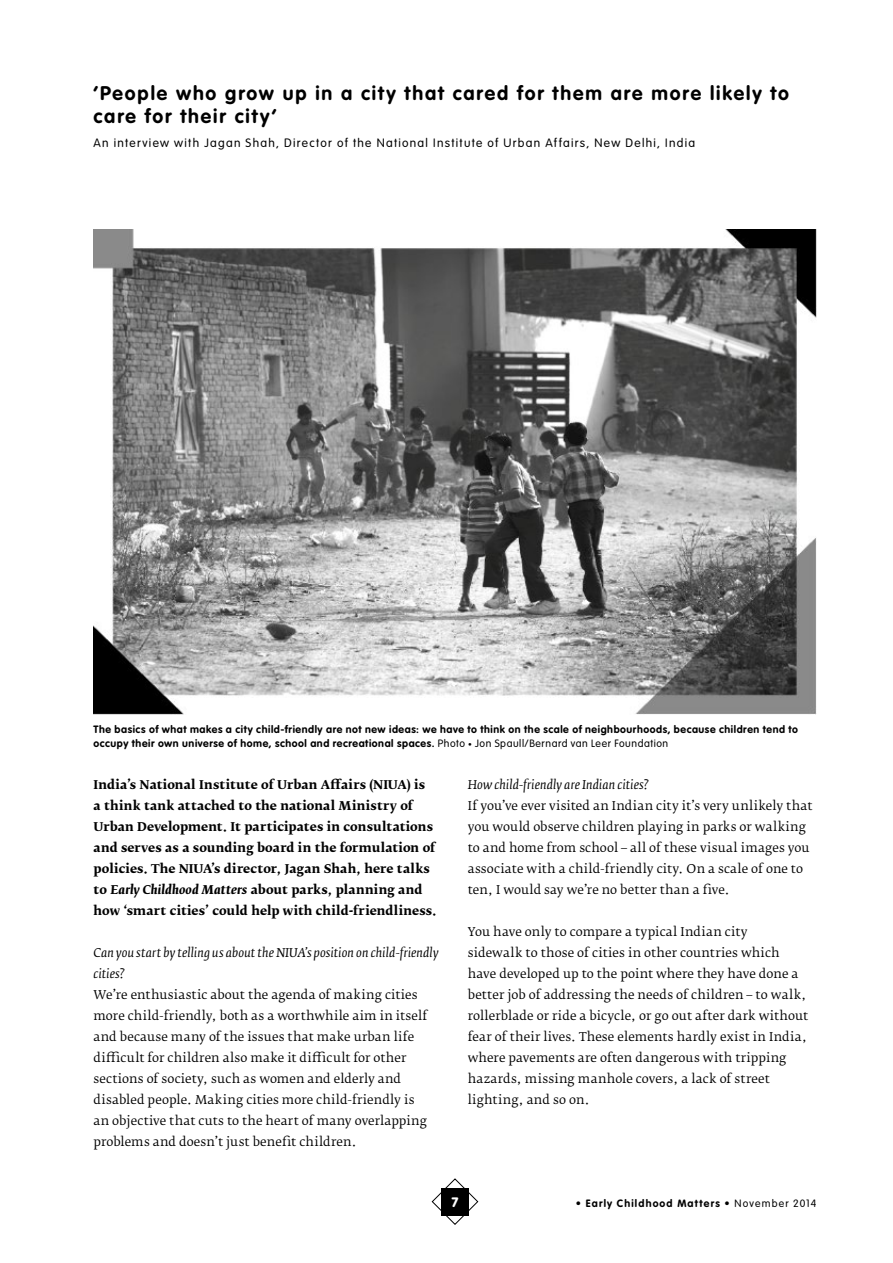
<style>
.page{position:relative;width:893px;height:1263px;background:#fff}
.page>*{position:absolute;margin:0;border:0;box-sizing:border-box;transform-origin:0 0}
.t1{font:700 19.5px/23.4px "VAG Rounded Std";letter-spacing:.095em;color:#000}
.t2{font:900 13.5px "VAG Rounded Std";color:#fff}
.t3{font:12px/21px "Fedra Serif B";letter-spacing:.01em;color:#000}
.t4{font:700 12px/21px "Fedra Serif B";letter-spacing:.01em;color:#000}
.t5{font:italic 12px/21px "Fedra Serif B";letter-spacing:.01em;color:#000}
.t6{font:300 12px "VAG Rounded Std";letter-spacing:.11em;color:#000}
.t7{font:700 10.5px/13.5px "VAG Rounded Std";letter-spacing:.055em;color:#000}
.t8{font:700 10.5px "VAG Rounded Std";letter-spacing:.115em;color:#000}
.s1{font-weight:300}
.s2{font-weight:300;font-size:7.5px}
.s3{font-style:italic}
</style>
<div class="page">
<svg style="left:431px;top:1178px;width:48px;height:47px"></svg>
<img style="left:94px;top:230px;width:722px;height:484px">
<h1 class="t1" style="left:94px;top:82px;width:697px">‘People who grow up in a city that cared for them are more likely to care for their city’</h1>
<p class="t6" style="left:94px;top:136px;width:603px">An interview with Jagan Shah, Director of the National Institute of Urban Affairs, New Delhi, India</p>
<p class="t7" style="left:94px;top:723px;width:706px">The basics of what makes a city child-friendly are not new ideas: we have to think on the scale of neighbourhoods, because children tend to occupy their own universe of home, school and recreational spaces. <span class="s1">Photo</span> <span class="s2">•</span> <span class="s1">Jon Spaull/Bernard van Leer Foundation</span></p>
<p class="t4" style="left:94px;top:774px;width:289px">India’s National Institute of Urban Affairs (niua</p>
<p class="t4" style="left:94px;top:774px;width:343px;text-indent:313px">) is<br>a think tank attached to the national Ministry of Urban Development. It participates in consultations and serves as a sounding board in the formulation of policies. The niua</p>
<p class="t4" style="left:94px;top:858px;width:344px;text-indent:118px">’s director, Jagan Shah, here talks to <span class="s3">Early Childhood Matters</span> about parks, planning and how ‘smart cities’ could help with child-friendliness.</p>
<p class="t5" style="left:94px;top:942px;width:346px">Can you start by telling us about the niua’s position on child-friendly cities?</p>
<p class="t3" style="left:94px;top:984px;width:335px">We’re enthusiastic about the agenda of making cities more child-friendly, both as a worthwhile aim in itself and because many of the issues that make urban life difficult for children also make it difficult for other sections of society, such as women and elderly and disabled people. Making cities more child-friendly is an objective that cuts to the heart of many overlapping problems and doesn’t just benefit children.</p>
<p class="t5" style="left:468px;top:774px;width:182px">How child-friendly are Indian cities?</p>
<p class="t3" style="left:468px;top:795px;width:346px">If you’ve ever visited an Indian city it’s very unlikely that you would observe children playing in parks or walking to and home from school – all of these visual images you associate with a child-friendly city. On a scale of one to ten, I would say we’re no better than a five.</p>
<p class="t3" style="left:468px;top:921px;width:342px">You have only to compare a typical Indian city<br>sidewalk to those of cities in other countries which have developed up to the point where they have done a better job of addressing the needs of children – to walk, rollerblade or ride a bicycle, or go out after dark without fear of their lives. These elements hardly exist in India, where pavements are often dangerous with tripping hazards, missing manhole covers, a lack of street lighting, and so on.</p>
<p class="t2" style="left:452px;top:1194px;width:8px">7</p>
<p class="t8" style="left:576px;top:1197px;width:242px">• Early Childhood Matters • <span class="s1">November 2014</span></p>
</div>
